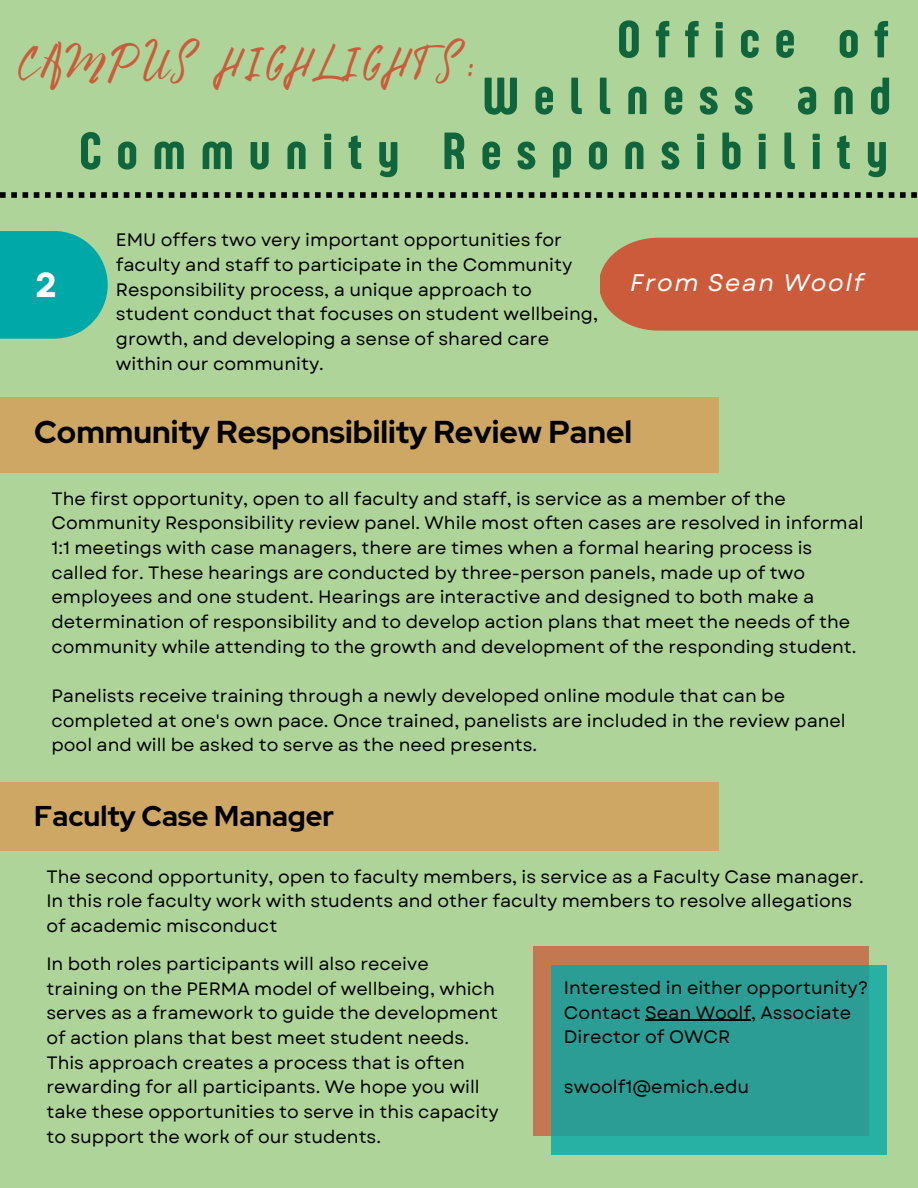
<style>
.page{position:relative;width:918px;height:1188px;background:#aed499}
.page>*{position:absolute;margin:0;border:0;box-sizing:border-box;transform-origin:0 0}
.t1{font:54px "Sugo Pro Display";letter-spacing:.29em;color:#10653d}
.t2{font:46.5px "Bright Sunshine";letter-spacing:.07em;color:#cb5b3b}
.t3{font:700 34.65px "Garet";color:#fff}
.t4{font:700 31.5px "Red Hat Display";color:#000}
.t5{font:700 28.5px "Red Hat Display";color:#000}
.t6{font:italic 24px "Garet";letter-spacing:.065em;color:#fff}
.t7{font:18px/24.6px "Garet";color:#000}
</style>
<div class="page">
<div style="left:0;top:231px;width:108px;height:108px;background:#00a8a8"></div>
<svg style="left:0;top:192px;width:917px;height:6px"></svg>
<div style="left:600px;top:238px;width:318px;height:93px;background:#cb5b3b"></div>
<div style="left:0;top:397px;width:719px;height:75px;background:#cfa764"></div>
<div style="left:0;top:782px;width:719px;height:69px;background:#cfa764"></div>
<div style="left:533px;top:946px;width:335px;height:189px;background:#c37851"></div>
<svg style="left:551px;top:965px;width:335px;height:189px;background:#2a9f95"></svg>
<hr style="left:645px;top:1020px;width:106px;height:1px;background:#000">
<h2 class="t2" style="left:18px;top:27px;width:458px">CAMPUS HIGHLIGHTS:</h2>
<h1 class="t1" style="left:618px;top:8px;width:272px">Office of</h1>
<h1 class="t1" style="left:483px;top:65px;width:409px">Wellness and</h1>
<h3 class="t3" style="left:35px;top:260px;width:24px">2</h3>
<h1 class="t1" style="left:80px;top:120px;width:809px">Community Responsibility</h1>
<p class="t7" style="left:116px;top:227px;width:484px">EMU offers two very important opportunities for faculty and staff to participate in the Community Responsibility process, a unique approach to student conduct that focuses on student wellbeing, growth, and developing a sense of shared care within our community.</p>
<h3 class="t6" style="left:630px;top:265px;width:235px">From Sean Woolf</h3>
<h3 class="t4" style="left:34px;top:411px;width:599px">Community Responsibility Review Panel</h3>
<p class="t7" style="left:52px;top:486px;width:814px">The first opportunity, open to all faculty and staff, is service as a member of the Community Responsibility review panel. While most often cases are resolved in informal 1:1 meetings with case managers, there are times when a formal hearing process is called for. These hearings are conducted by three-person panels, made up of two employees and one student. Hearings are interactive and designed to both make a determination of responsibility and to develop action plans that meet the needs of the community while attending to the growth and development of the responding student.</p>
<p class="t7" style="left:52px;top:683px;width:796px">Panelists receive training through a newly developed online module that can be completed at one's own pace. Once trained, panelists are included in the review panel pool and will be asked to serve as the need presents.</p>
<h3 class="t5" style="left:34px;top:797px;width:301px">Faculty Case Manager</h3>
<p class="t7" style="left:46px;top:864px;width:819px">The second opportunity, open to faculty members, is service as a Faculty Case manager.<br>In this role faculty work with students and other faculty members to resolve allegations of academic misconduct</p>
<p class="t7" style="left:46px;top:951px;width:454px">In both roles participants will also receive training on the PERMA model of wellbeing, which serves as a framework to guide the development of action plans that best meet student needs.<br>This approach creates a process that is often rewarding for all participants. We hope you will take these opportunities to serve in this capacity to support the work of our students.</p>
<p class="t7" style="left:564px;top:976px;width:306px">Interested in either opportunity?<br>Contact Sean Woolf, Associate<br>Director of OWCR</p>
<p class="t7" style="left:564px;top:1074px;width:187px">swoolf1@emich.edu</p>
</div>
